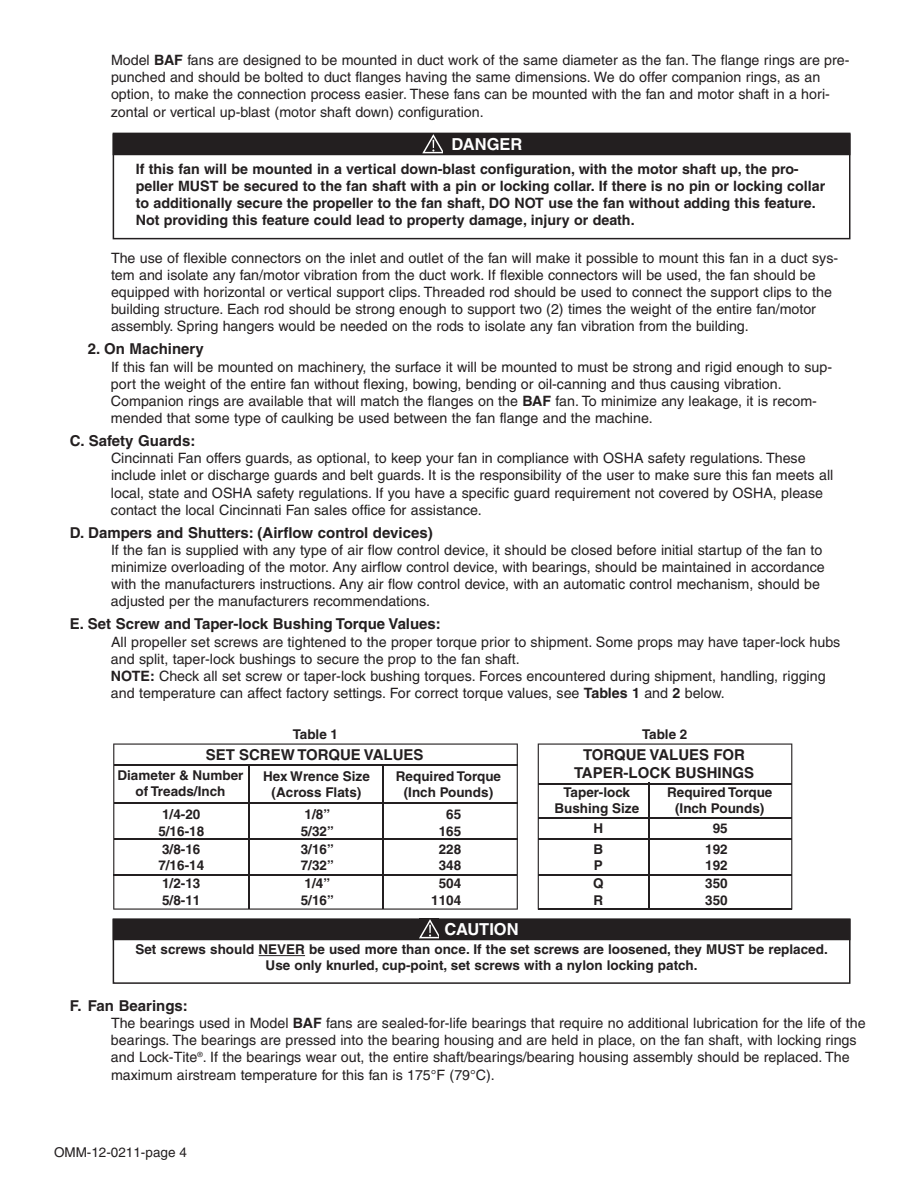
<style>
.page{position:relative;width:918px;height:1188px;background:#fff}
.page>*{position:absolute;margin:0;border:0;box-sizing:border-box;transform-origin:0 0}
.t1{font:700 16.5px "Helvetica";color:#fff}
.t2{font:700 15px "Helvetica";color:#231f20}
.t3{font:14.25px/17.1px "Helvetica";color:#231f20}
.t4{font:700 14.25px/17.1px "Helvetica";color:#231f20}
.t5{font:700 13.5px/16.5px "Helvetica";color:#231f20}
.t6{font:13.5px "Helvetica";color:#231f20}
.s1{font-weight:700}
</style>
<div class="page">
<div style="left:113px;top:133px;width:737px;height:106px;border:2px solid #231f20"></div>
<div style="left:114px;top:135px;width:735px;height:19px;background:#231f20"></div>
<div style="left:113px;top:134px;width:737px;height:21px;border:2px solid #231f20"></div>
<svg style="left:422px;top:134px;width:20px;height:20px"></svg>
<div style="left:113px;top:919px;width:737px;height:65px;border:2px solid #231f20"></div>
<hr style="left:259px;top:955px;width:46px;height:1px;background:#231f20">
<div style="left:114px;top:920px;width:735px;height:19px;background:#231f20"></div>
<div style="left:113px;top:919px;width:737px;height:21px;border:2px solid #231f20"></div>
<svg style="left:113px;top:744px;width:405px;height:166px"></svg>
<hr style="left:248px;top:766px;width:1px;height:143px;background:#231f20">
<hr style="left:382px;top:766px;width:2px;height:143px;background:#231f20">
<hr style="left:114px;top:765px;width:403px;height:1px;background:#231f20">
<hr style="left:114px;top:802px;width:403px;height:1px;background:#231f20">
<hr style="left:114px;top:838px;width:403px;height:1px;background:#231f20">
<hr style="left:114px;top:874px;width:403px;height:1px;background:#231f20">
<svg style="left:538px;top:744px;width:254px;height:166px"></svg>
<svg style="left:419px;top:919px;width:20px;height:20px"></svg>
<p class="t3" style="left:111px;top:53px;width:740px">Model <span class="s1">BAF</span> fans are designed to be mounted in duct work of the same diameter as the fan. The flange rings are pre&shy;punched and should be bolted to duct flanges having the same dimensions. We do offer companion rings, as an option, to make the connection process easier. These fans can be mounted with the fan and motor shaft in a hori&shy;zontal or vertical up-blast (motor shaft down) configuration.</p>
<p class="t1" style="left:452px;top:138px;width:72px">DANGER</p>
<p class="t4" style="left:136px;top:162px;width:691px">If this fan will be mounted in a vertical down-blast configuration, with the motor shaft up, the pro&shy;peller MUST be secured to the fan shaft with a pin or locking collar. If there is no pin or locking collar to additionally secure the propeller to the fan shaft, DO NOT use the fan without adding this feature.<br>Not providing this feature could lead to property damage, injury or death.</p>
<p class="t3" style="left:111px;top:251px;width:729px">The use of flexible connectors on the inlet and outlet of the fan will make it possible to mount this fan in a duct sys&shy;tem and isolate any fan/motor vibration from the duct work. If flexible connectors will be used, the fan should be equipped with horizontal or vertical support clips. Threaded rod should be used to connect the support clips to the building structure. Each rod should be strong enough to support two (2) times the weight of the entire fan/motor assembly. Spring hangers would be needed on the rods to isolate any fan vibration from the building.</p>
<p class="t2" style="left:88px;top:343px;width:118px">2. On Machinery</p>
<p class="t3" style="left:111px;top:360px;width:723px">If this fan will be mounted on machinery, the surface it will be mounted to must be strong and rigid enough to sup&shy;port the weight of the entire fan without flexing, bowing, bending or oil-canning and thus causing vibration.<br>Companion rings are available that will match the flanges on the <span class="s1">BAF</span> fan. To minimize any leakage, it is recom&shy;mended that some type of caulking be used between the fan flange and the machine.</p>
<p class="t2" style="left:70px;top:435px;width:127px">C. Safety Guards:</p>
<p class="t3" style="left:111px;top:451px;width:724px">Cincinnati Fan offers guards, as optional, to keep your fan in compliance with OSHA safety regulations. These include inlet or discharge guards and belt guards. It is the responsibility of the user to make sure this fan meets all local, state and OSHA safety regulations. If you have a specific guard requirement not covered by OSHA, please contact the local Cincinnati Fan sales office for assistance.</p>
<p class="t2" style="left:70px;top:527px;width:364px">D. Dampers and Shutters: (Airflow control devices)</p>
<p class="t3" style="left:111px;top:543px;width:715px">If the fan is supplied with any type of air flow control device, it should be closed before initial startup of the fan to minimize overloading of the motor. Any airflow control device, with bearings, should be maintained in accordance with the manufacturers instructions. Any air flow control device, with an automatic control mechanism, should be adjusted per the manufacturers recommendations.</p>
<p class="t2" style="left:70px;top:618px;width:373px">E. Set Screw and Taper-lock Bushing Torque Values:</p>
<p class="t3" style="left:111px;top:634px;width:731px">All propeller set screws are tightened to the proper torque prior to shipment. Some props may have taper-lock hubs and split, taper-lock bushings to secure the prop to the fan shaft.<br><span class="s1">NOTE:</span> Check all set screw or taper-lock bushing torques. Forces encountered during shipment, handling, rigging and temperature can affect factory settings. For correct torque values, see <span class="s1">Tables 1</span> and <span class="s1">2</span> below.</p>
<p class="t5" style="left:293px;top:727px;width:47px">Table 1</p>
<p class="t5" style="left:642px;top:727px;width:47px">Table 2</p>
<p class="t2" style="left:206px;top:750px;width:219px">SET SCREW TORQUE VALUES</p>
<p class="t2" style="left:583px;top:749px;width:163px">TORQUE VALUES FOR</p>
<p class="t5" style="left:117px;top:768px;width:128px">Diameter &amp; Number</p>
<p class="t2" style="left:574px;top:767px;width:182px">TAPER-LOCK BUSHINGS</p>
<p class="t5" style="left:136px;top:784px;width:91px">of Treads/Inch</p>
<p class="t5" style="left:263px;top:769px;width:108px;text-align:center">Hex Wrence Size (Across Flats)</p>
<p class="t5" style="left:396px;top:769px;width:107px;text-align:center">Required Torque (Inch Pounds)</p>
<p class="t5" style="left:554px;top:785px;width:86px;text-align:center">Taper-lock<br>Bushing Size</p>
<p class="t5" style="left:667px;top:785px;width:107px;text-align:center">Required Torque (Inch Pounds)</p>
<p class="t5" style="left:593px;top:819px;width:11px;line-height:21px">H<br>B</p>
<p class="t5" style="left:593px;top:858px;width:12px;line-height:18px">P<br>Q</p>
<p class="t5" style="left:593px;top:893px;width:11px">R</p>
<p class="t5" style="left:301px;top:807px;width:35px">1/8”<br>5/32”</p>
<p class="t5" style="left:301px;top:842px;width:35px">3/16”<br>7/32”</p>
<p class="t5" style="left:301px;top:876px;width:35px">1/4”<br>5/16”</p>
<p class="t5" style="left:158px;top:807px;width:47px">1/4-20<br>5/16-18</p>
<p class="t5" style="left:158px;top:842px;width:47px">3/8-16<br>7/16-14</p>
<p class="t5" style="left:162px;top:876px;width:40px">1/2-13<br>5/8-11</p>
<p class="t5" style="left:439px;top:807px;width:24px;text-align:center">65<br>165</p>
<p class="t5" style="left:439px;top:842px;width:24px">228<br>348</p>
<p class="t5" style="left:431px;top:876px;width:32px;text-align:center">504<br>1104</p>
<p class="t5" style="left:705px;top:819px;width:24px;line-height:21px;text-align:center">95<br>192</p>
<p class="t5" style="left:705px;top:858px;width:24px;line-height:18px">192<br>350</p>
<p class="t5" style="left:705px;top:893px;width:24px">350</p>
<p class="t1" style="left:444px;top:923px;width:76px">CAUTION</p>
<p class="t5" style="left:135px;top:943px;width:694px;text-align:center">Set screws should NEVER be used more than once. If the set screws are loosened, they MUST be replaced.<br>Use only knurled, cup-point, set screws with a nylon locking patch.</p>
<p class="t2" style="left:70px;top:1000px;width:120px">F. Fan Bearings:</p>
<p class="t3" style="left:111px;top:1016px;width:756px">The bearings used in Model <span class="s1">BAF</span> fans are sealed-for-life bearings that require no additional lubrication for the life of the bearings. The bearings are pressed into the bearing housing and are held in place, on the fan shaft, with locking rings and Lock-Tite<sup>®</sup>. If the bearings wear out, the entire shaft/bearings/bearing housing assembly should be replaced. The maximum airstream temperature for this fan is 175°F (79°C).</p>
<p class="t6" style="left:54px;top:1147px;width:135px">OMM-12-0211-page 4</p>
</div>
